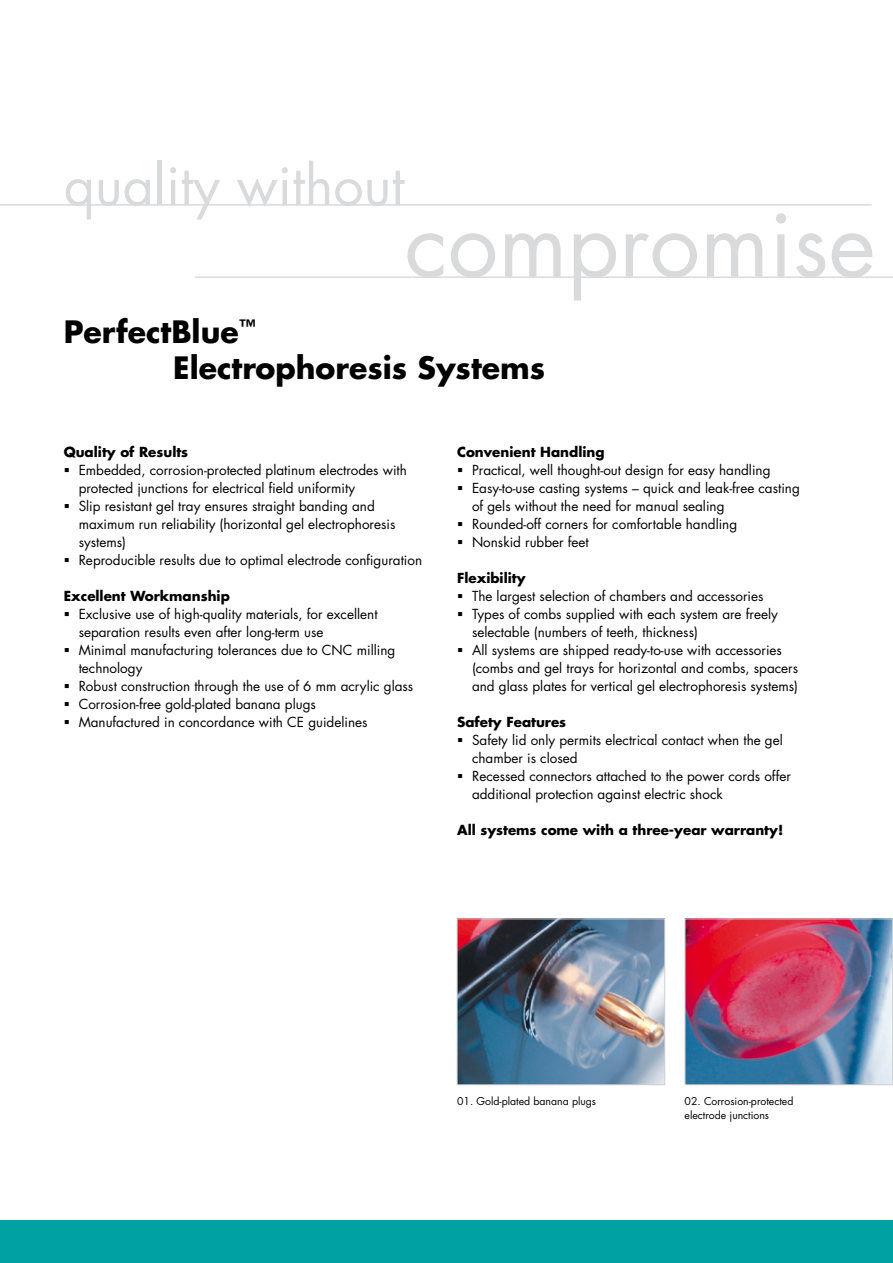
<style>
.page{position:relative;width:893px;height:1263px;background:#fff}
.page>*{position:absolute;margin:0;border:0;box-sizing:border-box;transform-origin:0 0}
.t1{font:90px "Futura";color:#d9dadb}
.t2{font:54px "Futura";color:#d9dadb}
.t3{font:700 30px/36px "Futura";color:#000}
.t4{font:13.5px/18px "Futura";color:#000}
.t5{font:700 13.5px "Futura";color:#000}
.t6{font:10.5px/13.5px "Futura";color:#000}
</style>
<div class="page">
<div style="left:0;top:1220px;width:893px;height:43px;background:#00a1a2"></div>
<hr style="left:0;top:204px;width:872px;height:2px;background:#d9dadb">
<hr style="left:195px;top:276px;width:698px;height:2px;background:#d9dadb">
<img style="left:459px;top:920px;width:204px;height:163px">
<div style="left:457px;top:918px;width:208px;height:167px;border:1px solid #cfd0d1"></div>
<img style="left:687px;top:920px;width:204px;height:163px">
<div style="left:685px;top:918px;width:208px;height:167px;border:1px solid #cfd0d1"></div>
<h2 class="t2" style="left:64px;top:148px;width:342px">quality without</h2>
<h1 class="t1" style="left:405px;top:182px;width:472px">compromise</h1>
<h3 class="t3" style="left:173px;top:313px;width:373px;text-indent:-110px">PerfectBlue<sup>™<br></sup>Electrophoresis Systems</h3>
<p class="t5" style="left:64px;top:443px;width:126px">Quality of Results</p>
<p class="t4" style="left:79px;top:461px;width:345px">Embedded, corrosion-protected platinum electrodes with protected junctions for electrical field uniformity<br>Slip resistant gel tray ensures straight banding and maximum run reliability (horizontal gel electrophoresis systems)<br>Reproducible results due to optimal electrode configuration</p>
<p class="t5" style="left:64px;top:587px;width:168px">Excellent Workmanship</p>
<p class="t4" style="left:79px;top:605px;width:336px">Exclusive use of high-quality materials, for excellent separation results even after long-term use<br>Minimal manufacturing tolerances due to CNC milling technology<br>Robust construction through the use of 6 mm acrylic glass Corrosion-free gold-plated banana plugs<br>Manufactured in concordance with CE guidelines</p>
<p class="t5" style="left:457px;top:443px;width:149px">Convenient Handling</p>
<p class="t4" style="left:472px;top:461px;width:329px">Practical, well thought-out design for easy handling Easy-to-use casting systems – quick and leak-free casting of gels without the need for manual sealing<br>Rounded-off corners for comfortable handling<br>Nonskid rubber feet</p>
<p class="t5" style="left:457px;top:569px;width:70px">Flexibility</p>
<p class="t4" style="left:472px;top:587px;width:328px">The largest selection of chambers and accessories Types of combs supplied with each system are freely selectable (numbers of teeth, thickness)<br>All systems are shipped ready-to-use with accessories (combs and gel trays for horizontal and combs, spacers and glass plates for vertical gel electrophoresis systems)</p>
<p class="t5" style="left:457px;top:713px;width:111px">Safety Features</p>
<p class="t4" style="left:472px;top:731px;width:320px">Safety lid only permits electrical contact when the gel chamber is closed<br>Recessed connectors attached to the power cords offer additional protection against electric shock</p>
<p class="t5" style="left:457px;top:821px;width:328px">All systems come with a three-year warranty!</p>
<p class="t6" style="left:457px;top:1094px;width:140px">01. Gold-plated banana plugs</p>
<p class="t6" style="left:685px;top:1094px;width:110px">02. Corrosion-protected electrode junctions</p>
</div>
